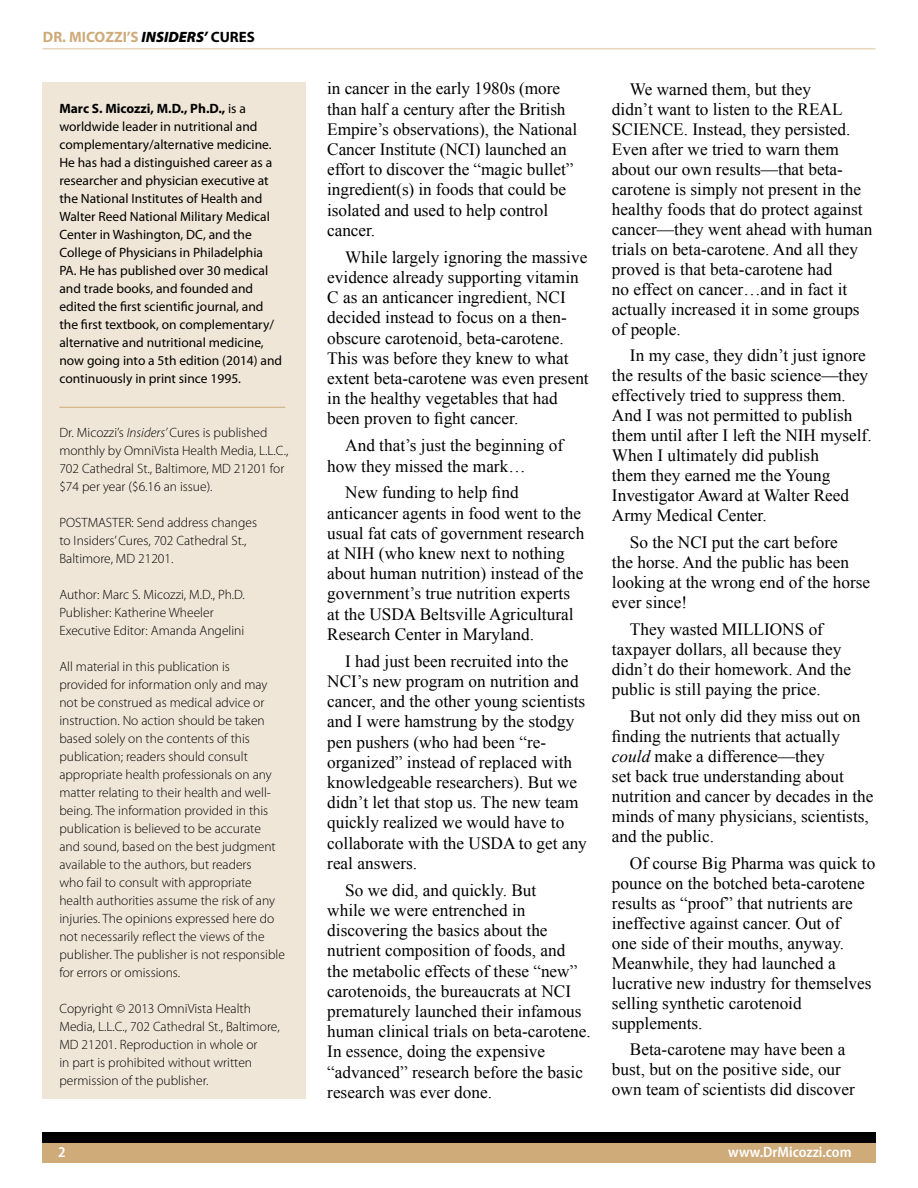
<style>
.page{position:relative;width:918px;height:1188px;background:#fff}
.page>*{position:absolute;margin:0;border:0;box-sizing:border-box;transform-origin:0 0}
.t1{font:17.25px/20.2px "Times New Roman";color:#000}
.t2{font:700 15px "Myriad Pro";color:#cfab7a}
.t3{font:600 semi-condensed 15px "Myriad Pro";color:#fff}
.t4{font:300 13.5px/18px "Myriad Pro";color:#000}
.t5{font:13.5px/18px "Myriad Pro";color:#000}
.s1{font-weight:900;font-style:italic;color:#000}
.s2{color:#000}
.s3{font-weight:700}
.s4{font-style:italic}
</style>
<div class="page">
<hr style="left:43px;top:48px;width:832px;height:1px;background:#e7d5bd">
<div style="left:43px;top:1137px;width:833px;height:26px;background:#cfab7a"></div>
<div style="left:43px;top:1132px;width:833px;height:11px;background:#000"></div>
<div style="left:43px;top:82px;width:263px;height:1017px;background:#f0e6d7"></div>
<hr style="left:59px;top:407px;width:226px;height:1px;background:#cfab7a">
<p class="t2" style="left:43px;top:27px;width:213px">DR. MICOZZI’S <span class="s1">INSIDERS’</span> <span class="s2">CURES</span></p>
<p class="t5" style="left:59px;top:99px;width:224px"><span class="s3">Marc S. Micozzi, M.D., Ph.D.,</span> is a worldwide leader in nutritional and complementary/alternative medicine.<br>He has had a distinguished career as a researcher and physician executive at the National Institutes of Health and Walter Reed National Military Medical Center in Washington, DC, and the College of Physicians in Philadelphia PA. He has published over 30 medical and trade books, and founded and edited the first scientific journal, and the first textbook, on complementary/ alternative and nutritional medicine, now going into a 5th edition (2014) and continuously in print since 1995.</p>
<p class="t4" style="left:59px;top:424px;width:230px">Dr. Micozzi’s <span class="s4">Insiders’</span> Cures is published monthly by OmniVista Health Media, L.L.C., 702 Cathedral St., Baltimore, MD 21201 for $74 per year ($6.16 an issue).</p>
<p class="t4" style="left:59px;top:514px;width:199px">POSTMASTER: Send address changes to Insiders’ Cures, 702 Cathedral St.,<br>Baltimore, MD 21201.</p>
<p class="t4" style="left:59px;top:586px;width:187px">Author: Marc S. Micozzi, M.D., Ph.D.<br>Publisher: Katherine Wheeler<br>Executive Editor: Amanda Angelini</p>
<p class="t4" style="left:59px;top:658px;width:227px">All material in this publication is<br>provided for information only and may not be construed as medical advice or instruction. No action should be taken based solely on the contents of this publication; readers should consult appropriate health professionals on any matter relating to their health and well&shy;being. The information provided in this publication is believed to be accurate and sound, based on the best judgment available to the authors, but readers<br>who fail to consult with appropriate health authorities assume the risk of any injuries. The opinions expressed here do not necessarily reflect the views of the publisher. The publisher is not responsible for errors or omissions.</p>
<p class="t4" style="left:59px;top:999px;width:222px">Copyright © 2013 OmniVista Health Media, L.L.C., 702 Cathedral St., Baltimore, MD 21201. Reproduction in whole or<br>in part is prohibited without written permission of the publisher.</p>
<p class="t1" style="left:327px;top:78px;width:251px">in cancer in the early 1980s (more than half a century after the British<br>Empire’s observations), the National<br>Cancer Institute (NCI) launched an effort to discover the “magic bullet” ingredient(s) in foods that could be isolated and used to help control cancer.</p>
<p class="t1" style="left:327px;top:247px;width:263px;text-indent:18px">While largely ignoring the massive evidence already supporting vitamin C as an anticancer ingredient, NCI decided instead to focus on a then&shy;obscure carotenoid, beta-carotene.<br>This was before they knew to what extent beta-carotene was even present in the healthy vegetables that had been proven to fight cancer.</p>
<p class="t1" style="left:327px;top:435px;width:238px;text-indent:18px">And that’s just the beginning of how they missed the mark…</p>
<p class="t1" style="left:327px;top:482px;width:259px;text-indent:18px">New funding to help find anticancer agents in food went to the usual fat cats of government research at NIH (who knew next to nothing about human nutrition) instead of the government’s true nutrition experts at the USDA Beltsville Agricultural Research Center in Maryland.</p>
<p class="t1" style="left:327px;top:651px;width:261px;text-indent:18px">I had just been recruited into the<br>NCI’s new program on nutrition and cancer, and the other young scientists and I were hamstrung by the stodgy pen pushers (who had been “re&shy;organized” instead of replaced with knowledgeable researchers). But we didn’t let that stop us. The new team quickly realized we would have to collaborate with the USDA to get any real answers.</p>
<p class="t1" style="left:327px;top:880px;width:265px;text-indent:18px">So we did, and quickly. But<br>while we were entrenched in discovering the basics about the nutrient composition of foods, and the metabolic effects of these “new” carotenoids, the bureaucrats at NCI prematurely launched their infamous human clinical trials on beta-carotene.<br>In essence, doing the expensive “advanced” research before the basic research was ever done.</p>
<p class="t1" style="left:612px;top:79px;width:262px;text-indent:18px">We warned them, but they<br>didn’t want to listen to the REAL<br>SCIENCE. Instead, they persisted.<br>Even after we tried to warn them about our own results—that beta&shy;carotene is simply not present in the healthy foods that do protect against cancer—they went ahead with human trials on beta-carotene. And all they proved is that beta-carotene had<br>no effect on cancer…and in fact it actually increased it in some groups of people.</p>
<p class="t1" style="left:612px;top:345px;width:261px;text-indent:18px">In my case, they didn’t just ignore the results of the basic science—they effectively tried to suppress them.<br>And I was not permitted to publish them until after I left the NIH myself.<br>When I ultimately did publish<br>them they earned me the Young<br>Investigator Award at Walter Reed<br>Army Medical Center.</p>
<p class="t1" style="left:612px;top:532px;width:260px;text-indent:18px">So the NCI put the cart before<br>the horse. And the public has been looking at the wrong end of the horse ever since!</p>
<p class="t1" style="left:612px;top:619px;width:241px;text-indent:18px">They wasted MILLIONS of taxpayer dollars, all because they didn’t do their homework. And the public is still paying the price.</p>
<p class="t1" style="left:612px;top:706px;width:263px;text-indent:18px">But not only did they miss out on finding the nutrients that actually <span class="s4">could</span> make a difference—they<br>set back true understanding about nutrition and cancer by decades in the minds of many physicians, scientists, and the public.</p>
<p class="t1" style="left:612px;top:853px;width:265px;text-indent:18px">Of course Big Pharma was quick to pounce on the botched beta-carotene results as “proof” that nutrients are ineffective against cancer. Out of<br>one side of their mouths, anyway.<br>Meanwhile, they had launched a lucrative new industry for themselves selling synthetic carotenoid supplements.</p>
<p class="t1" style="left:612px;top:1039px;width:244px;text-indent:18px">Beta-carotene may have been a bust, but on the positive side, our own team of scientists did discover</p>
<p class="t3" style="left:58px;top:1143px;width:9px">2</p>
<p class="t3" style="left:728px;top:1144px;width:125px">www.DrMicozzi.com</p>
</div>
